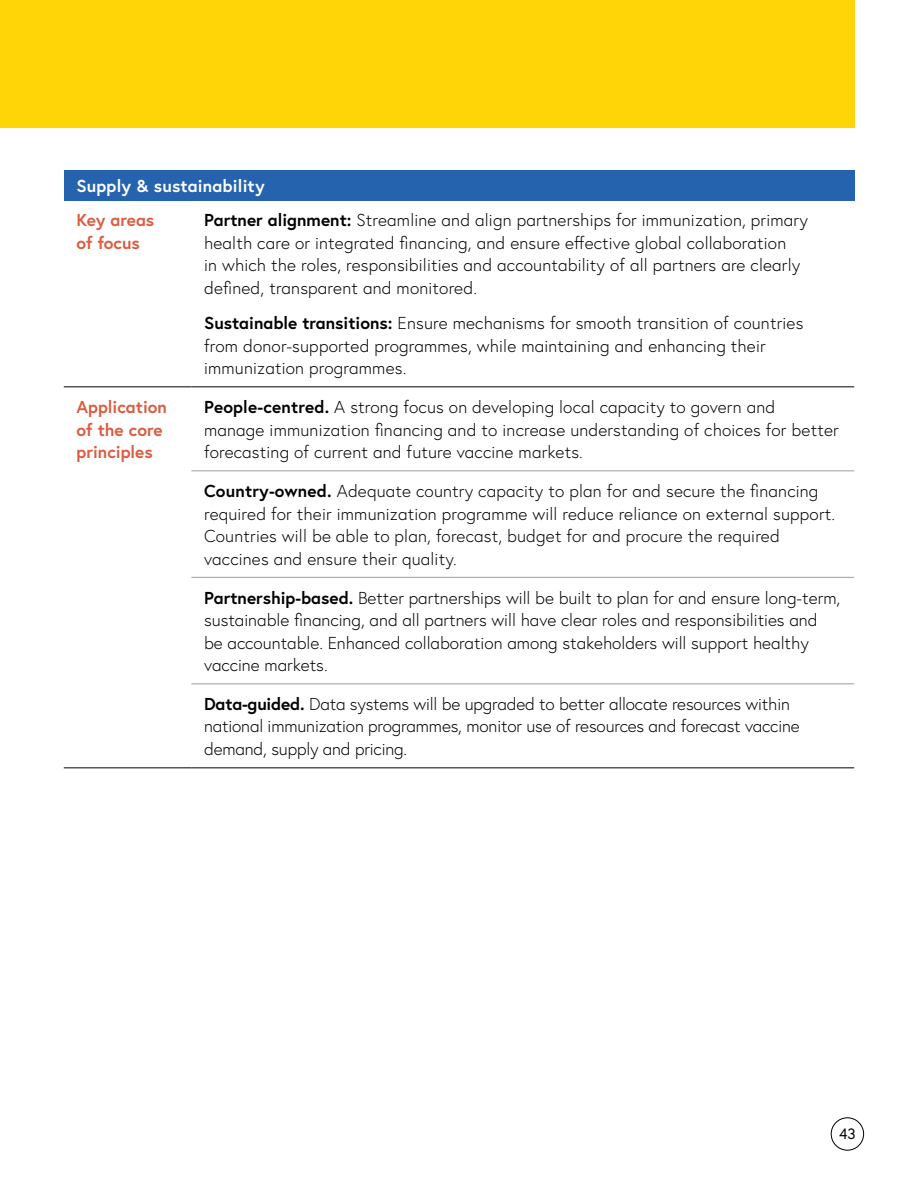
<style>
.page{position:relative;width:918px;height:1188px;background:#fff}
.page>*{position:absolute;margin:0;border:0;box-sizing:border-box;transform-origin:0 0}
.t1{font:300 17.25px/22.5px "Europa";letter-spacing:.01em;color:#000}
.t2{font:300 17.25px/22.5px "Europa";letter-spacing:-.01em;color:#000}
.t3{font:700 17.25px/22.5px "Europa";color:#db5c40}
.t4{font:700 17.25px "Europa";letter-spacing:.01em;color:#fff}
.t5{font:15px "Europa";color:#000}
.s1{font-weight:700}
</style>
<div class="page">
<div style="left:831px;top:1117px;width:33px;height:34px;border:1px solid #000;border-radius:50%"></div>
<div style="left:64px;top:170px;width:790px;height:30px;background:#2663ae"></div>
<hr style="left:64px;top:387px;width:127px;height:1px;background:#000">
<hr style="left:64px;top:768px;width:127px;height:1px;background:#000">
<hr style="left:191px;top:387px;width:663px;height:1px;background:#000">
<hr style="left:191px;top:768px;width:663px;height:1px;background:#000">
<hr style="left:191px;top:471px;width:663px;height:1px;background:#9d9d9c">
<hr style="left:191px;top:577px;width:663px;height:1px;background:#9d9d9c">
<hr style="left:191px;top:684px;width:663px;height:1px;background:#9d9d9c">
<div style="left:0;top:0;width:854px;height:128px;background:#ffd508"></div>
<p class="t4" style="left:77px;top:174px;width:190px">Supply &amp; sustainability</p>
<p class="t3" style="left:77px;top:209px;width:79px">Key areas of focus</p>
<p class="t1" style="left:204px;top:209px;width:605px"><span class="s1">Partner alignment:</span> Streamline and align partnerships for immunization, primary health care or integrated financing, and ensure effective global collaboration<br>in which the roles, responsibilities and accountability of all partners are clearly defined, transparent and monitored.</p>
<p class="t1" style="left:204px;top:312px;width:601px"><span class="s1">Sustainable transitions:</span> Ensure mechanisms for smooth transition of countries from donor-supported programmes, while maintaining and enhancing their immunization programmes.</p>
<p class="t3" style="left:77px;top:395px;width:92px">Application of the core principles</p>
<p class="t1" style="left:204px;top:396px;width:636px"><span class="s1">People-centred.</span> A strong focus on developing local capacity to govern and manage immunization financing and to increase understanding of choices for better forecasting of current and future vaccine markets.</p>
<p class="t1" style="left:204px;top:480px;width:633px"><span class="s1">Country-owned.</span> Adequate country capacity to plan for and secure the financing required for their immunization programme will reduce reliance on external support.<br>Countries will be able to plan, forecast, budget for and procure the required vaccines and ensure their quality.</p>
<p class="t1" style="left:204px;top:586px;width:638px"><span class="s1">Partnership-based.</span> Better partnerships will be built to plan for and ensure long-term, sustainable financing, and all partners will have clear roles and responsibilities and be accountable. Enhanced collaboration among stakeholders will support healthy vaccine markets.</p>
<p class="t2" style="left:204px;top:693px;width:597px"><span class="s1">Data-guided.</span> Data systems will be upgraded to better allocate resources within national immunization programmes, monitor use of resources and forecast vaccine demand, supply and pricing.</p>
<p class="t5" style="left:839px;top:1124px;width:18px">43</p>
</div>
